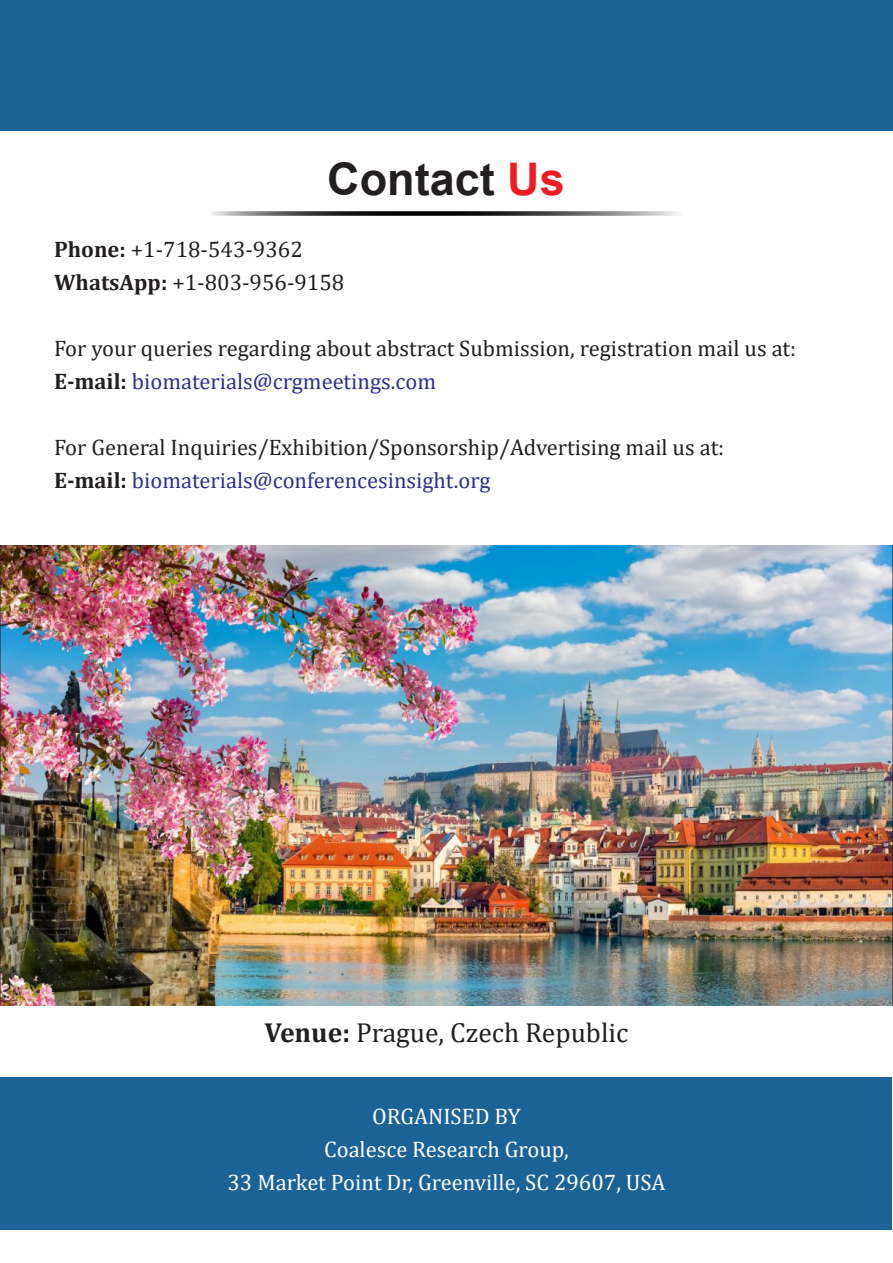
<style>
.page{position:relative;width:893px;height:1263px;background:#fff}
.page>*{position:absolute;margin:0;border:0;box-sizing:border-box;transform-origin:0 0}
.t1{font:700 45px "Arial";color:#231f20}
.t2{font:27.6px "Cambria";color:#231f20}
.t3{font:22.5px "Cambria";color:#231f20}
.t4{font:22.5px "Cambria";color:#2e3092}
.t5{font:22.5px "Cambria";color:#fff}
.s1{color:#ee1d23}
.s2{font-weight:700}
.s3{font-weight:700;color:#231f20}
</style>
<div class="page">
<div style="left:1px;top:1077px;width:891px;height:152px;background:#1b6297"></div>
<svg style="left:211px;top:211px;width:468px;height:5px;background:#5f5f5f"></svg>
<div style="left:0;top:1px;width:893px;height:130px;background:#1b6297"></div>
<img style="left:0;top:546px;width:893px;height:460px">
<p class="t1" style="left:327px;top:148px;width:239px">Contact <span class="s1">Us</span></p>
<p class="t3" style="left:54px;top:236px;width:250px"><span class="s2">Phone:</span> +1-718-543-9362</p>
<p class="t3" style="left:54px;top:269px;width:292px"><span class="s2">WhatsApp:</span> +1-803-956-9158</p>
<p class="t3" style="left:54px;top:335px;width:744px">For your queries regarding about abstract Submission, registration mail us at:</p>
<p class="t4" style="left:54px;top:368px;width:384px"><span class="s3">E-mail:</span> biomaterials@crgmeetings.com</p>
<p class="t3" style="left:54px;top:434px;width:672px">For General Inquiries/Exhibition/Sponsorship/Advertising mail us at:</p>
<p class="t4" style="left:54px;top:467px;width:438px"><span class="s3">E-mail:</span> biomaterials@conferencesinsight.org</p>
<p class="t2" style="left:265px;top:1016px;width:365px"><span class="s2">Venue:</span> Prague, Czech Republic</p>
<p class="t5" style="left:372px;top:1103px;width:150px">ORGANISED BY</p>
<p class="t5" style="left:324px;top:1136px;width:246px">Coalesce Research Group,</p>
<p class="t5" style="left:227px;top:1169px;width:439px">33 Market Point Dr, Greenville, SC 29607, USA</p>
</div>
